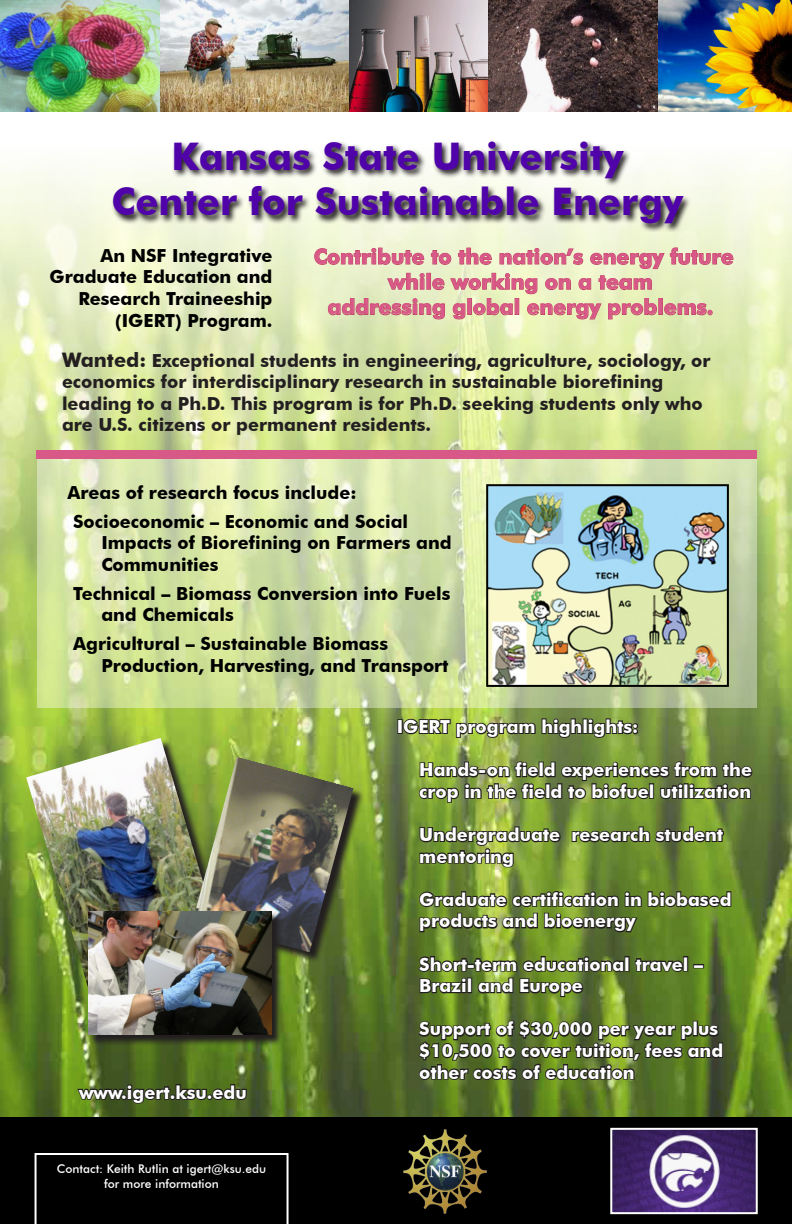
<style>
.page{position:relative;width:792px;height:1224px;background:#fff}
.page>*{position:absolute;margin:0;border:0;box-sizing:border-box;transform-origin:0 0}
.t1{font:700 38px "Futura BT";color:#4f03a9}
.t2{font:700 21px/25.2px "Futura BT";color:#d85888;text-align:center}
.t3{font:700 18px "Futura BT";color:#fff}
.t4{font:700 18px "Futura BT";color:#000}
.t5{font:700 18px/21.6px "Futura BT";color:#231f20}
.t6{font:500 12px "Futura BT";color:#fff}
.s1{font-size:20px}
</style>
<div class="page">
<img style="left:0;top:1px;width:792px;height:110px">
<img style="left:0;top:165px;width:792px;height:953px">
<img style="left:26px;top:738px;width:198px;height:255px">
<div style="left:0;top:1118px;width:792px;height:106px;background:#000"></div>
<svg style="left:283px;top:758px;width:81px;height:205px;background:#71912d"></svg>
<img style="left:193px;top:757px;width:160px;height:195px">
<svg style="left:314px;top:247px;width:420px;height:72px;background:#e2d4b5"></svg>
<div style="left:397px;top:719px;width:6px;height:15px;border:2px solid #231f20"></div>
<svg style="left:402px;top:717px;width:238px;height:22px;background:#606d37"></svg>
<svg style="left:418px;top:760px;width:336px;height:44px;background:#5a6934"></svg>
<svg style="left:571px;top:825px;width:154px;height:20px;background:#50602b"></svg>
<svg style="left:418px;top:825px;width:144px;height:44px;background:#627432"></svg>
<svg style="left:418px;top:890px;width:314px;height:44px;background:#55692a"></svg>
<div style="left:624px;top:956px;width:6px;height:16px;border:2px solid #231f20"></div>
<svg style="left:634px;top:955px;width:50px;height:21px"></svg>
<div style="left:683px;top:956px;width:5px;height:16px;border:2px solid #231f20"></div>
<div style="left:693px;top:964px;width:11px;height:4px;border:2px solid #231f20"></div>
<svg style="left:416px;top:955px;width:209px;height:43px;background:#53652a"></svg>
<svg style="left:417px;top:1019px;width:307px;height:63px;background:#495926"></svg>
<svg style="left:111px;top:141px;width:580px;height:91px"></svg>
<img style="left:403px;top:1130px;width:84px;height:83px">
<img style="left:613px;top:1131px;width:142px;height:80px">
<div style="left:610px;top:1128px;width:148px;height:86px;border:2px solid #fff"></div>
<svg style="left:38px;top:458px;width:720px;height:250px;background:#d1dea5"></svg>
<svg style="left:35px;top:1153px;width:254px;height:71px"></svg>
<div style="left:36px;top:450px;width:721px;height:8px;background:#d85888"></div>
<img style="left:489px;top:487px;width:237px;height:197px">
<div style="left:486px;top:484px;width:243px;height:203px;border:2px solid #000"></div>
<svg style="left:89px;top:912px;width:194px;height:134px;background:#3c4724"></svg>
<img style="left:88px;top:912px;width:183px;height:123px">
<svg style="left:76px;top:1071px;width:172px;height:47px;background:#465c21"></svg>
<p class="t1" style="left:171px;top:133px;width:454px">Kansas State University</p>
<p class="t1" style="left:112px;top:179px;width:573px">Center for Sustainable Energy</p>
<p class="t2" style="left:314px;top:244px;width:421px">Contribute to the nation’s energy future while working on a team</p>
<p class="t2" style="left:328px;top:294px;width:387px">addressing global energy problems.</p>
<p class="t4" style="left:100px;top:244px;width:174px">An NSF Integrative</p>
<p class="t4" style="left:50px;top:266px;width:224px">Graduate Education and</p>
<p class="t4" style="left:79px;top:288px;width:195px">Research Traineeship</p>
<p class="t4" style="left:115px;top:309px;width:159px">(IGERT) Program.</p>
<p class="t5" style="left:62px;top:349px;width:650px"><span class="s1">Wanted:</span> Exceptional students in engineering, agriculture, sociology, or economics for interdisciplinary research in sustainable biorefining</p>
<p class="t5" style="left:62px;top:393px;width:642px">leading to a Ph.D. This program is for Ph.D. seeking students only who are U.S. citizens or permanent residents.</p>
<p class="t4" style="left:68px;top:482px;width:291px">Areas of research focus include:</p>
<p class="t4" style="left:73px;top:510px;width:337px">Socioeconomic – Economic and Social</p>
<p class="t4" style="left:101px;top:532px;width:352px">Impacts of Biorefining on Farmers and</p>
<p class="t4" style="left:101px;top:554px;width:119px">Communities</p>
<p class="t4" style="left:73px;top:582px;width:379px">Technical – Biomass Conversion into Fuels</p>
<p class="t4" style="left:101px;top:604px;width:134px">and Chemicals</p>
<p class="t4" style="left:73px;top:633px;width:316px">Agricultural – Sustainable Biomass</p>
<p class="t4" style="left:101px;top:654px;width:349px">Production, Harvesting, and Transport</p>
<p class="t3" style="left:79px;top:1081px;width:169px">www.igert.ksu.edu</p>
<p class="t6" style="left:57px;top:1162px;width:211px">Contact: Keith Rutlin at igert@ksu.edu</p>
<p class="t6" style="left:104px;top:1176px;width:116px">for more information</p>
<p class="t3" style="left:397px;top:716px;width:243px">IGERT program highlights:</p>
<p class="t3" style="left:419px;top:759px;width:334px">Hands-on field experiences from the</p>
<p class="t3" style="left:419px;top:780px;width:333px">crop in the field to biofuel utilization</p>
<p class="t3" style="left:419px;top:824px;width:306px">Undergraduate research student</p>
<p class="t3" style="left:419px;top:845px;width:96px">mentoring</p>
<p class="t3" style="left:419px;top:888px;width:314px">Graduate certification in biobased</p>
<p class="t3" style="left:419px;top:910px;width:218px">products and bioenergy</p>
<p class="t3" style="left:419px;top:953px;width:285px">Short-term educational travel –</p>
<p class="t3" style="left:419px;top:975px;width:165px">Brazil and Europe</p>
<p class="t3" style="left:419px;top:1018px;width:300px">Support of $30,000 per year plus</p>
<p class="t3" style="left:419px;top:1040px;width:305px">$10,500 to cover tuition, fees and</p>
<p class="t3" style="left:419px;top:1061px;width:217px">other costs of education</p>
</div>
